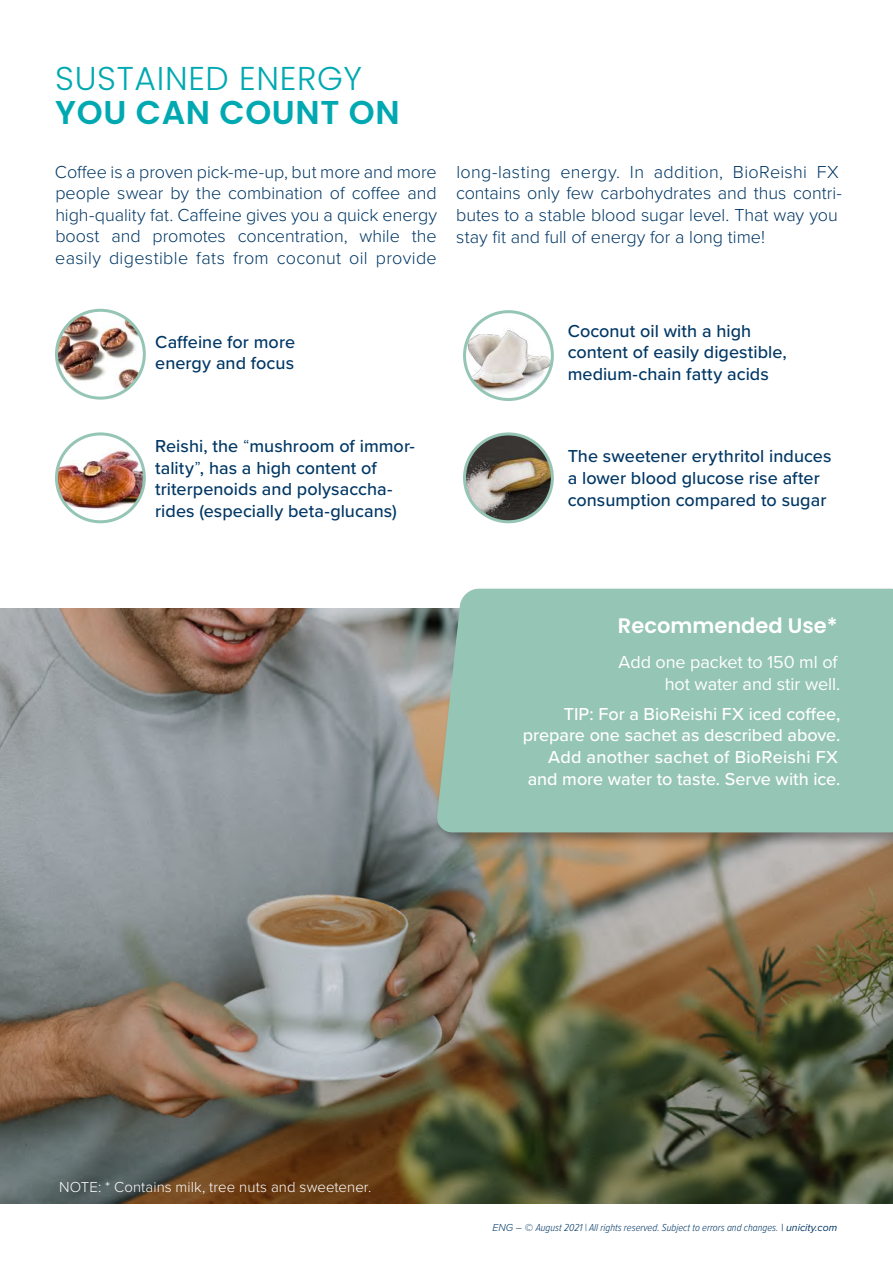
<style>
.page{position:relative;width:893px;height:1263px;background:#fff}
.page>*{position:absolute;margin:0;border:0;box-sizing:border-box;transform-origin:0 0}
.t1{font:300 33px "Poppins";letter-spacing:.02em;color:#00a9b1}
.t2{font:600 33px "Poppins";letter-spacing:.02em;color:#00a9b1}
.t3{font:600 21px "Poppins";color:#fff}
.t4{font:300 18px/21.6px "Proxima Nova";letter-spacing:.005em;color:#013765;text-align:justify}
.t5{font:500 18px/21.6px "Proxima Nova";color:#013765}
.t6{font:500 18px/21.6px "Proxima Nova";color:#fff;text-align:right}
.t7{font:18px/21.6px "Proxima Nova";letter-spacing:-.005em;color:#fff;text-align:right}
.t8{font:300 15px "Proxima Nova";letter-spacing:.005em;color:#fff}
.t9{font:italic 300 10.5px "Proxima Nova Cond";color:#013765}
.s1{font-weight:300}
.s2{font-family:"Proxima Nova"}
.s3{font-family:"Proxima Nova";font-weight:400}
</style>
<div class="page">
<img style="left:0;top:609px;width:893px;height:594px">
<div style="left:434px;top:585px;width:459px;height:263px;background:#000;opacity:.33"></div>
<div style="left:436px;top:589px;width:457px;height:243px;background:#95c5b5"></div>
<img style="left:56px;top:438px;width:88px;height:80px">
<div style="left:55px;top:432px;width:91px;height:91px;border:3px solid #95c5b5;border-radius:50%"></div>
<img style="left:56px;top:434px;width:45px;height:45px">
<img style="left:56px;top:310px;width:88px;height:88px;border-radius:44px">
<div style="left:55px;top:309px;width:91px;height:91px;border:3px solid #95c5b5;border-radius:50%"></div>
<img style="left:56px;top:310px;width:45px;height:45px">
<img style="left:464px;top:312px;width:88px;height:87px;border-radius:44px">
<div style="left:463px;top:310px;width:91px;height:91px;border:3px solid #95c5b5;border-radius:50%"></div>
<img style="left:464px;top:312px;width:45px;height:45px">
<img style="left:464px;top:434px;width:88px;height:88px;border-radius:44px">
<div style="left:463px;top:432px;width:91px;height:91px;border:3px solid #95c5b5;border-radius:50%"></div>
<img style="left:464px;top:434px;width:45px;height:45px">
<h1 class="t1" style="left:55px;top:59px;width:308px">SUSTAINED ENERGY</h1>
<h1 class="t2" style="left:55px;top:93px;width:346px">YOU CAN COUNT ON</h1>
<p class="t4" style="left:55px;top:160px;width:384px">Coffee is a proven pick-me-up, but more and more people swear by the combination of coffee and high-quality fat. Caffeine gives you a quick energy boost and promotes concentration, while the easily digestible fats from coconut oil provide</p>
<p class="t4" style="left:456px;top:160px;width:387px;text-align:left">long-lasting energy. In addition, BioReishi FX contains only few carbohydrates and thus contri&shy;butes to a stable blood sugar level. That way you stay fit and full of energy for a long time!</p>
<p class="t5" style="left:155px;top:330px;width:141px">Caffeine for more energy and focus</p>
<p class="t5" style="left:155px;top:435px;width:261px">Reishi, the <span class="s1">“</span>mushroom of immor&shy;tality<span class="s1">”</span>, has a high content of triterpenoids and polysaccha&shy;rides (especially beta-glucans)</p>
<p class="t5" style="left:568px;top:319px;width:220px">Coconut oil with a high content of easily digestible, medium-chain fatty acids</p>
<p class="t5" style="left:568px;top:445px;width:265px">The sweetener erythritol induces a lower blood glucose rise after consumption compared to sugar</p>
<p class="t3" style="left:618px;top:614px;width:221px">Recommended Use*</p>
<p class="t7" style="left:619px;top:650px;width:223px">Add one packet to 150 ml of hot water and stir well.</p>
<p class="t6" style="left:523px;top:702px;width:319px">TIP: For a BioReishi FX iced coffee, prepare one sachet as described above.<br>Add another sachet of BioReishi FX and more water to taste. Serve with ice.</p>
<p class="t8" style="left:59px;top:1176px;width:314px">NOTE: * Contains milk, tree nuts and sweetener.</p>
<p class="t9" style="left:492px;top:1220px;width:346px"><span class="s2">ENG – ©</span> August 2021 | All rights reserved. Subject to errors and changes. <span class="s3">| unicity.com</span></p>
</div>
